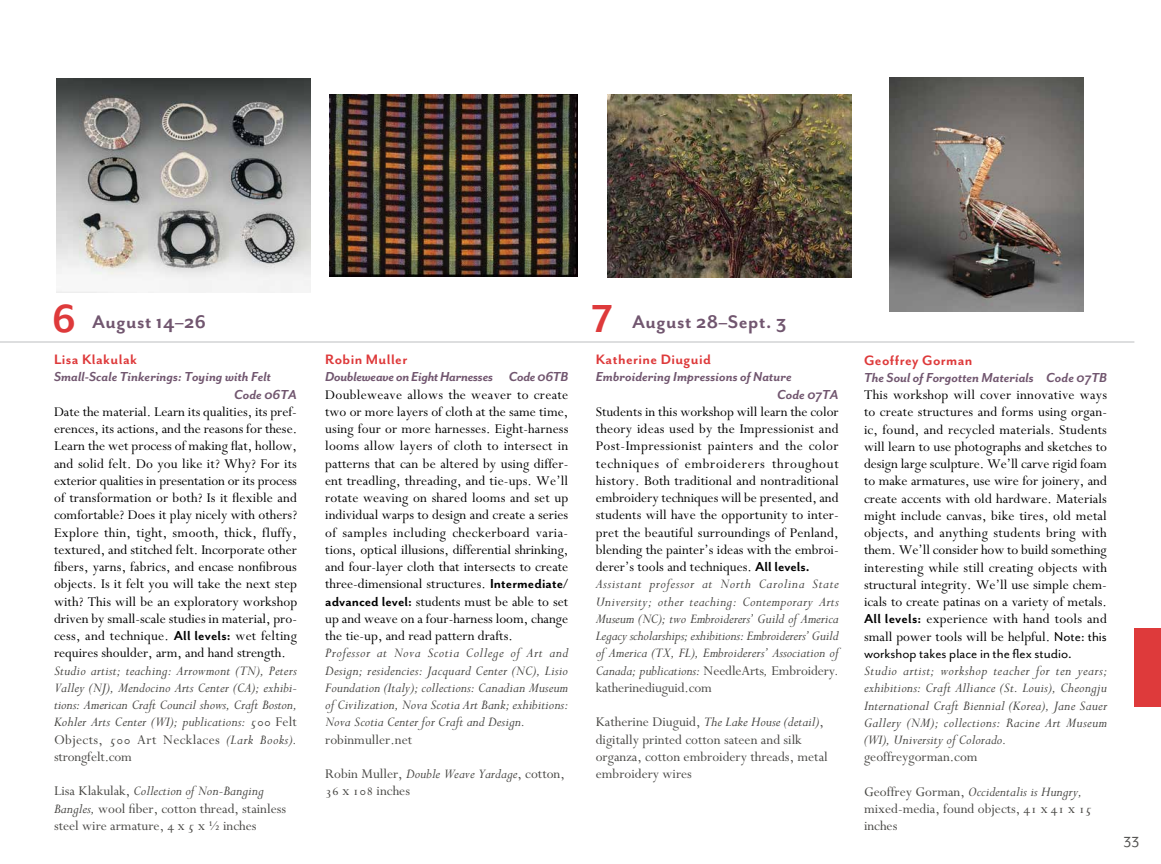
<style>
.page{position:relative;width:1161px;height:864px;background:#fff}
.page>*{position:absolute;margin:0;border:0;box-sizing:border-box;transform-origin:0 0}
.t1{font:700 21px "Mr Eaves San OT";letter-spacing:.025em;color:#71566f}
.t2{font:16.5px "Mr Eaves San OT";color:#545351}
.t3{font:700 15.75px "Mr Eaves San OT";letter-spacing:.025em;color:#de3a3b}
.t4{font:15px/17.2px "Perpetua";color:#000;text-align:justify}
.t5{font:15px/17.2px "Perpetua Italic Os F";color:#474643;text-align:justify}
.t6{font:15px/17.2px "Perpetua";color:#474643}
.t7{font:italic 700 15px/17.2px "Mr Eaves San OT";color:#71566f}
.t8{font:15px/17.2px "Perpetua";letter-spacing:.025em;color:#474643}
.t9{font:italic 700 15px "Mr Eaves San OT";letter-spacing:-.02em;color:#71566f}
.t10{font:15px "Mr Eaves San OT";color:#000}
.t11{font:15px "Perpetua Exp";color:#474643}
.s1{font-size:45px;color:#de3a3b}
.s2{font-family:"Mr Eaves San OT";font-weight:700}
.s3{font-family:"Perpetua Exp"}
.s4{font-family:"Perpetua"}
.s5{font-family:"Perpetua Italic Os F"}
.s6{font-family:"Mr Eaves San OT"}
</style>
<div class="page">
<hr style="left:0;top:341px;width:1134px;height:2px;background:#d3d4d5">
<div style="left:1134px;top:628px;width:27px;height:79px;background:#de3a3b"></div>
<img style="left:57px;top:79px;width:254px;height:213px">
<img style="left:329px;top:94px;width:249px;height:183px">
<img style="left:608px;top:94px;width:244px;height:183px">
<img style="left:890px;top:77px;width:193px;height:234px">
<h1 class="t1" style="left:52px;top:310px;width:155px"><span class="s1">6</span> August 14–26</h1>
<h1 class="t1" style="left:592px;top:311px;width:196px"><span class="s1">7</span> August 28–Sept. 3</h1>
<p class="t3" style="left:54px;top:351px;width:85px">Lisa Klakulak</p>
<p class="t7" style="left:234px;top:369px;width:64px;text-indent:-180px">Small-Scale Tinkerings: Toying with Felt<br>Code 06TA</p>
<p class="t4" style="left:54px;top:404px;width:245px">Date the material. Learn its qualities, its pref&shy;erences, its actions, and the reasons for these.<br>Learn the wet process of making flat, hollow, and solid felt. Do you like it? Why? For its exterior qualities in presentation or its process of transformation or both? Is it flexible and comfortable? Does it play nicely with others?<br>Explore thin, tight, smooth, thick, fluffy, textured, and stitched felt. Incorporate other fibers, yarns, fabrics, and encase nonfibrous objects. Is it felt you will take the next step with? This will be an exploratory workshop driven by small-scale studies in material, pro&shy;cess, and technique. <span class="s2">All levels:</span> wet felting requires shoulder, arm, and hand strength.</p>
<p class="t5" style="left:54px;top:662px;width:245px">Studio artist; teaching: Arrowmont (TN), Peters Valley (NJ), Mendocino Arts Center (CA); exhibi&shy;tions: American Craft Council shows, Craft Boston, Kohler Arts Center (WI); publications: <span class="s3">500</span> <span class="s4">Felt</span></p>
<p class="t8" style="left:54px;top:731px;width:244px">Objects, <span class="s3">500</span> Art Necklaces <span class="s5">(Lark Books). </span>strongfelt.com</p>
<p class="t5" style="left:54px;top:783px;width:211px"><span class="s4">Lisa Klakulak,</span> Collection of Non-Banging</p>
<p class="t6" style="left:54px;top:800px;width:234px"><span class="s5">Bangles,</span> wool fiber, cotton thread, stainless steel wire armature, <span class="s3">4 X 5 X ½</span> inches</p>
<p class="t3" style="left:325px;top:351px;width:84px">Robin Muller</p>
<p class="t9" style="left:325px;top:369px;width:244px">Doubleweave on Eight Harnesses Code 06TB</p>
<p class="t4" style="left:325px;top:386px;width:245px">Doubleweave allows the weaver to create two or more layers of cloth at the same time, using four or more harnesses. Eight-harness looms allow layers of cloth to intersect in patterns that can be altered by using differ&shy;ent treadling, threading, and tie-ups. We’ll rotate weaving on shared looms and set up individual warps to design and create a series of samples including checkerboard varia&shy;tions, optical illusions, differential shrinking, and four-layer cloth that intersects to create three-dimensional structures. <span class="s2">Intermediate/ advanced level:</span> students must be able to set up and weave on a four-harness loom, change the tie-up, and read pattern drafts.</p>
<p class="t5" style="left:325px;top:645px;width:245px">Professor at Nova Scotia College of Art and Design; residencies: Jacquard Center (NC), Lisio Foundation (Italy); collections: Canadian Museum of Civilization, Nova Scotia Art Bank; exhibitions:<br>Nova Scotia Center for Craft and Design.</p>
<p class="t6" style="left:325px;top:731px;width:88px">robinmuller.net</p>
<p class="t6" style="left:325px;top:766px;width:241px">Robin Muller, <span class="s5">Double Weave Yardage</span>, cotton,</p>
<p class="t11" style="left:325px;top:786px;width:86px">36 X 108 <span class="s4">inches</span></p>
<p class="t3" style="left:596px;top:351px;width:117px">Katherine Diuguid</p>
<p class="t7" style="left:777px;top:369px;width:63px;text-indent:-181px">Embroidering Impressions of Nature<br>Code 07TA</p>
<p class="t4" style="left:596px;top:404px;width:245px">Students in this workshop will learn the color theory ideas used by the Impressionist and Post-Impressionist painters and the color techniques of embroiderers throughout history. Both traditional and nontraditional embroidery techniques will be presented, and students will have the opportunity to inter&shy;pret the beautiful surroundings of Penland, blending the painter’s ideas with the embroi&shy;derer’s tools and techniques. <span class="s2">All levels.</span></p>
<p class="t5" style="left:596px;top:576px;width:245px">Assistant professor at North Carolina State University; other teaching: Contemporary Arts Museum (NC); two Embroiderers’ Guild of America Legacy scholarships; exhibitions: Embroiderers’ Guild of America (TX, FL), Embroiderers’ Association of Canada; publications: <span class="s4">NeedleArts</span>, <span class="s4">Embroidery</span>.</p>
<p class="t6" style="left:596px;top:680px;width:118px">katherinediuguid.com</p>
<p class="t5" style="left:596px;top:714px;width:230px"><span class="s4">Katherine Diuguid,</span> The Lake House (detail)<span class="s4">,</span></p>
<p class="t6" style="left:596px;top:731px;width:233px">digitally printed cotton sateen and silk organza, cotton embroidery threads, metal embroidery wires</p>
<p class="t3" style="left:864px;top:351px;width:110px">Geoffrey Gorman</p>
<p class="t7" style="left:864px;top:369px;width:244px">The Soul of Forgotten Materials Code 07TB</p>
<p class="t4" style="left:864px;top:387px;width:245px">This workshop will cover innovative ways to create structures and forms using organ&shy;ic, found, and recycled materials. Students will learn to use photographs and sketches to design large sculpture. We’ll carve rigid foam to make armatures, use wire for joinery, and create accents with old hardware. Materials might include canvas, bike tires, old metal objects, and anything students bring with them. We’ll consider how to build something interesting while still creating objects with structural integrity. We’ll use simple chem&shy;icals to create patinas on a variety of metals.<br><span class="s2">All levels:</span> experience with hand tools and small power tools will be helpful. <span class="s6">Note: this</span></p>
<p class="t10" style="left:864px;top:645px;width:209px">workshop takes place in the flex studio.</p>
<p class="t5" style="left:864px;top:663px;width:245px">Studio artist; workshop teacher for ten years; exhibitions: Craft Alliance (St. Louis), Cheongju International Craft Biennial (Korea), Jane Sauer Gallery (NM); collections: Racine Art Museum (WI), University of Colorado.</p>
<p class="t6" style="left:864px;top:749px;width:115px">geoffreygorman.com</p>
<p class="t5" style="left:864px;top:784px;width:220px"><span class="s4">Geoffrey Gorman,</span> Occidentalis is Hungry,</p>
<p class="t6" style="left:864px;top:801px;width:230px">mixed-media, found objects, <span class="s3">41 X 41 X 15 </span>inches</p>
<p class="t2" style="left:1124px;top:830px;width:17px">33</p>
</div>
